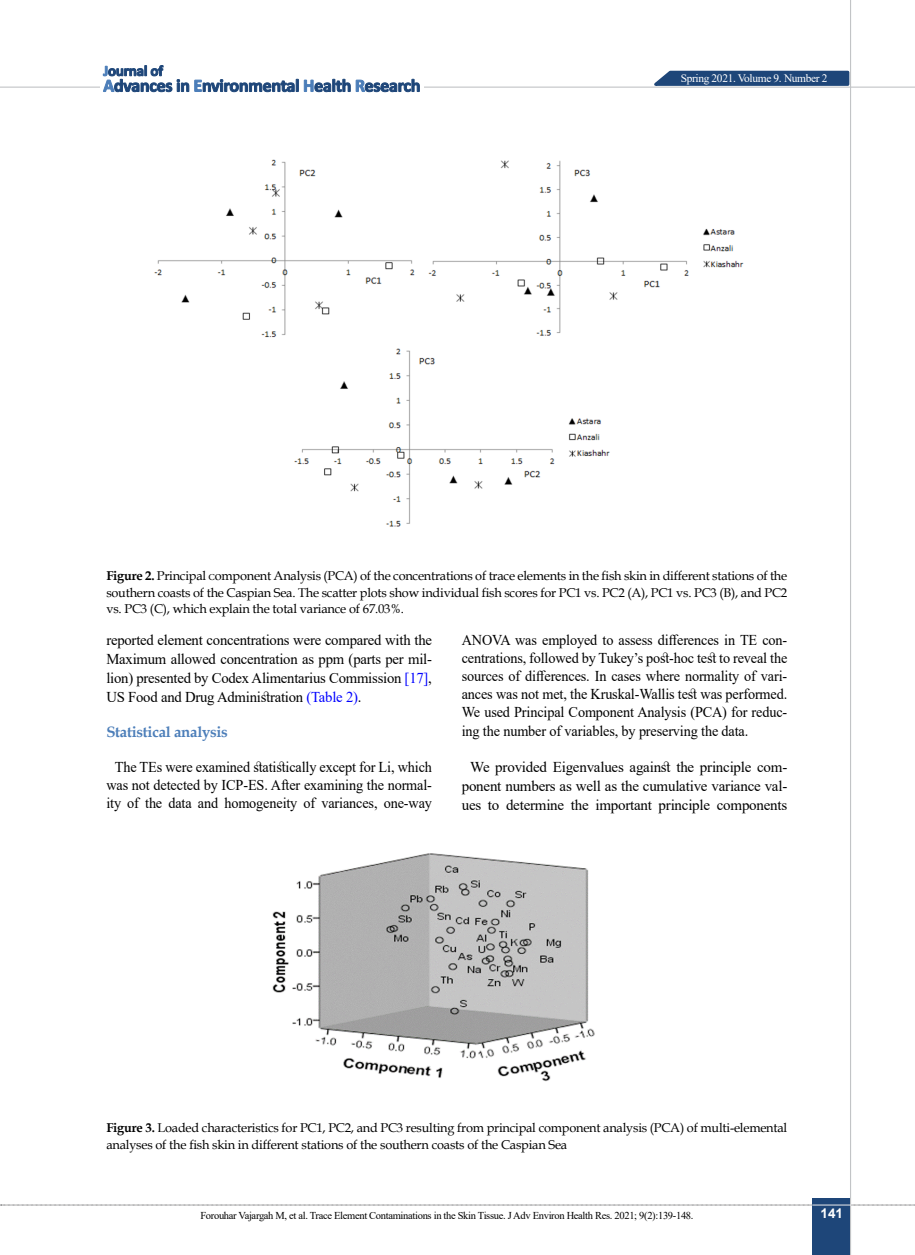
<style>
.page{position:relative;width:915px;height:1255px;background:#fff}
.page>*{position:absolute;margin:0;border:0;box-sizing:border-box;transform-origin:0 0}
.t1{font:15px/18.1px "Times New Roman";letter-spacing:-.015em;color:#000;text-align:center;scale:.95 1}
.t2{font:15px/19px "Times New Roman";letter-spacing:-.015em;color:#000;text-align:justify}
.t3{font:700 15px "Book Antiqua";letter-spacing:-.02em;color:#4c7eb9}
.t4{font:700 13.5px "Arial";color:#fff}
.t5{font:12.75px/16.5px "Book Antiqua";letter-spacing:-.015em;color:#000;text-align:justify}
.t6{font:11.4px "Times New Roman";letter-spacing:-.03em;color:#fff}
.t7{font:10.5px "Times New Roman";letter-spacing:-.03em;color:#000}
.s1{font-weight:700}
.s2{font-family:"Adobe Arabic"}
.s3{color:#00f}
</style>
<div class="page">
<svg style="left:1px;top:1204px;width:914px;height:1px"></svg>
<div style="left:812px;top:1198px;width:38px;height:56px;background:#1e4679"></div>
<hr style="left:849px;top:0;width:1px;height:1254px;background:#c2c4c6">
<hr style="left:0;top:87px;width:914px;height:1px;background:#c2c4c6">
<hr style="left:812px;top:1204px;width:38px;height:1px;background:#ebebec">
<svg style="left:647px;top:69px;width:203px;height:18px;background:#4d6c94"></svg>
<div style="left:100px;top:61px;width:323px;height:39px;background:#fff"></div>
<svg style="left:356px;top:79px;width:63px;height:13px"></svg>
<svg style="left:304px;top:79px;width:46px;height:13px"></svg>
<svg style="left:103px;top:65px;width:195px;height:27px"></svg>
<img style="left:154px;top:159px;width:590px;height:368px">
<img style="left:272px;top:853px;width:323px;height:229px">
<p class="t6" style="left:680px;top:70px;width:148px">Spring 2021. Volume 9. Number 2</p>
<p class="t5" style="left:106px;top:567px;width:682px"><span class="s1">Figure 2.</span> Principal <span class="s2">C</span>omponent Analysis (PCA) of the concentrations of trace elements in the fish skin in different stations of the southern coasts of the Caspian Sea. The scatter plots show individual fish scores for PC1 vs. PC2 (A), PC1 vs. PC3 (B), and PC2 vs. PC3 (C), which explain the total variance of 67.03%.</p>
<p class="t2" style="left:106px;top:629px;width:327px">reported element concentrations were compared with the Maximum allowed concentration as ppm (parts per mil&shy;lion) presented by Codex Alimentarius Commission <span class="s3">[17]</span>, US Food and Drug Administration <span class="s3">(Table 2)</span>.</p>
<p class="t3" style="left:106px;top:721px;width:123px">Statistical analysis</p>
<p class="t1" style="left:106px;top:757px;width:344px">The TEs were examined statistically except for Li, which was not detected by ICP-ES. After examining the normal&shy;ity of the data and homogeneity of variances, one-way</p>
<p class="t1" style="left:461px;top:630px;width:344px;text-align:justify">ANOVA was employed to assess differences in TE con&shy;centrations, followed by Tukey’s post-hoc test to reveal the sources of differences. In cases where normality of vari&shy;ances was not met, the Kruskal-Wallis test was performed.<br>We used Principal Component Analysis (PCA) for reduc&shy;ing the number of variables, by preserving the data.</p>
<p class="t2" style="left:461px;top:756px;width:327px;text-align:center">We provided Eigenvalues against the principle com&shy;ponent numbers as well as the cumulative variance val&shy;ues to determine the important principle components</p>
<p class="t5" style="left:106px;top:1119px;width:682px"><span class="s1">Figure 3.</span> Loaded characteristics for PC1, PC2, and PC3 resulting from principal component analysis (PCA) of multi-elemental analyses of the fish skin in different stations of the southern coasts of the Caspian Sea</p>
<p class="t7" style="left:200px;top:1207px;width:494px">Forouhar Vajargah M, et al. Trace Element Contaminations in the Skin Tissue. J Adv Environ Health Res. 2021; 9(2):139-148.</p>
<p class="t4" style="left:820px;top:1203px;width:24px">141</p>
</div>
